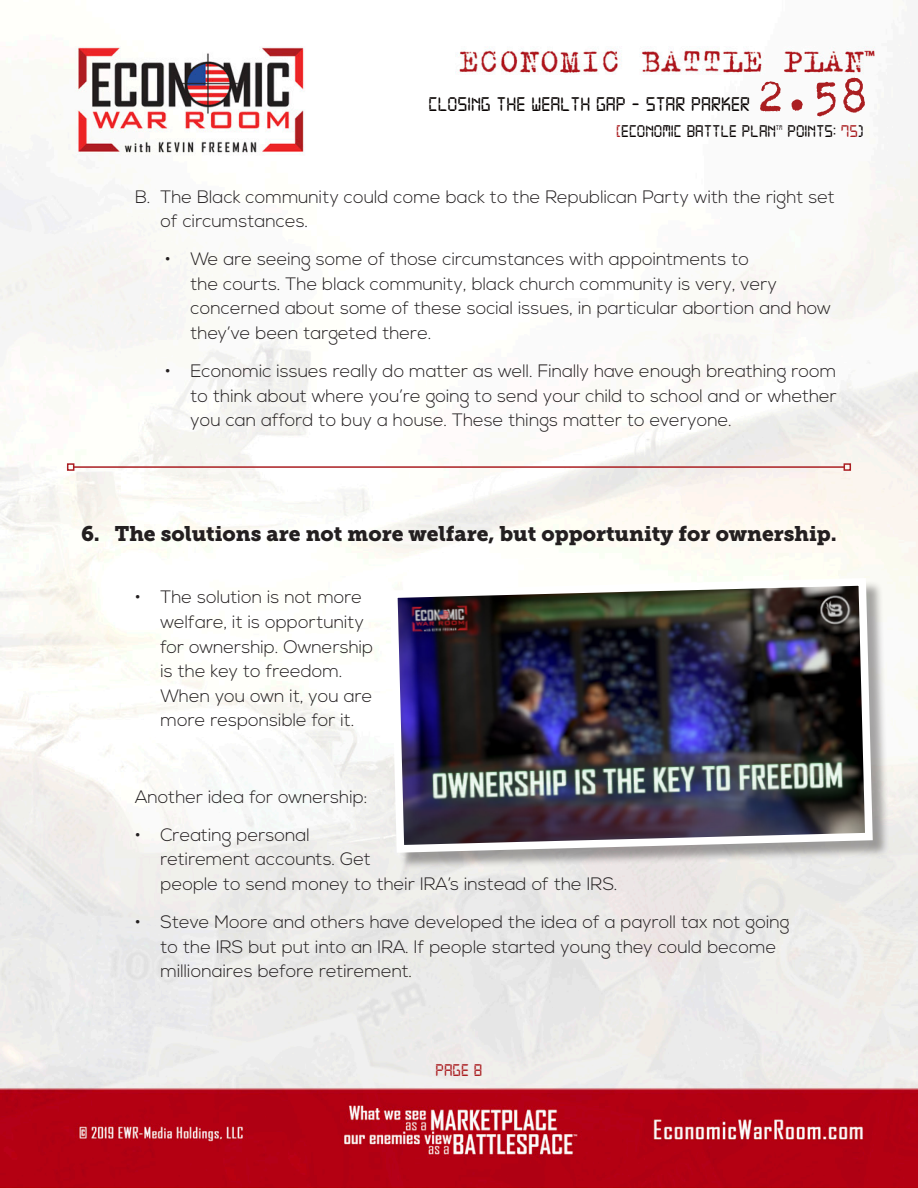
<style>
.page{position:relative;width:918px;height:1188px;background:#fff}
.page>*{position:absolute;margin:0;border:0;box-sizing:border-box;transform-origin:0 0}
.t1{font:51px "Trixie";color:#aa1e21}
.Section_Start{font:21px "Museo Slab 900";color:#231f20}
.t2{font:21px "Digital 7";color:#080302}
.Indent_No_Bullet{font:300 18px/24.6px "Nexa";color:#231f20}
.t3{font:18px "Digital 7";color:#080302}
.t4{font:18px "Digital 7";color:#aa1e21}
.t5{font:7.05px "Digital 7";color:#080302}
.s1{color:#aa1e21}
</style>
<div class="page">
<img style="left:0;top:35px;width:918px;height:1153px">
<hr style="left:74px;top:466px;width:770px;height:2px;background:#aa1e21">
<div style="left:67px;top:463px;width:7px;height:8px;border:2px solid #aa1e21"></div>
<div style="left:844px;top:463px;width:7px;height:8px;border:2px solid #aa1e21"></div>
<div style="left:393px;top:581px;width:497px;height:289px;background:#231f20;opacity:.4"></div>
<img style="left:386px;top:574px;width:491px;height:283px">
<h1 class="t1" style="left:756px;top:62px;width:114px">2.58</h1>
<p class="t3" style="left:616px;top:123px;width:161px"><span class="s1">[</span>ECONOMIC BATTLE PLAN</p>
<p class="t5" style="left:776px;top:124px;width:8px">TM</p>
<p class="t3" style="left:788px;top:123px;width:78px">POINTS: <span class="s1">75</span>)</p>
<p class="t2" style="left:429px;top:95px;width:323px">CLOSING THE WEALTH GAP - STAR PARKER</p>
<p class="Indent_No_Bullet" style="left:160px;top:185px;width:676px;text-indent:-26px">B. The Black community could come back to the Republican Party with the right set of circumstances.</p>
<p class="Indent_No_Bullet" style="left:190px;top:248px;width:642px;text-indent:-26px">• We are seeing some of those circumstances with appointments to<br>the courts. The black community, black church community is very, very concerned about some of these social issues, in particular abortion and how they’ve been targeted there.</p>
<p class="Indent_No_Bullet" style="left:190px;top:359px;width:648px;text-align:justify;text-indent:-26px">• Economic issues really do matter as well. Finally have enough breathing room to think about where you’re going to send your child to school and or whether you can afford to buy a house. These things matter to everyone.</p>
<p class="Section_Start" style="left:81px;top:521px;width:757px">6. The solutions are not more welfare, but opportunity for ownership.</p>
<p class="Indent_No_Bullet" style="left:160px;top:586px;width:214px;text-indent:-26px">• The solution is not more welfare, it is opportunity for ownership. Ownership is the key to freedom.<br>When you own it, you are more responsible for it.</p>
<p class="Indent_No_Bullet" style="left:135px;top:785px;width:234px">Another idea for ownership:</p>
<p class="Indent_No_Bullet" style="left:160px;top:823px;width:459px;text-indent:-26px">• Creating personal<br>retirement accounts. Get<br>people to send money to their IRA’s instead of the IRS.</p>
<p class="Indent_No_Bullet" style="left:160px;top:910px;width:631px;text-indent:-26px">• Steve Moore and others have developed the idea of a payroll tax not going to the IRS but put into an IRA. If people started young they could become millionaires before retirement.</p>
<p class="t4" style="left:436px;top:1062px;width:48px">PAGE 8</p>
</div>
